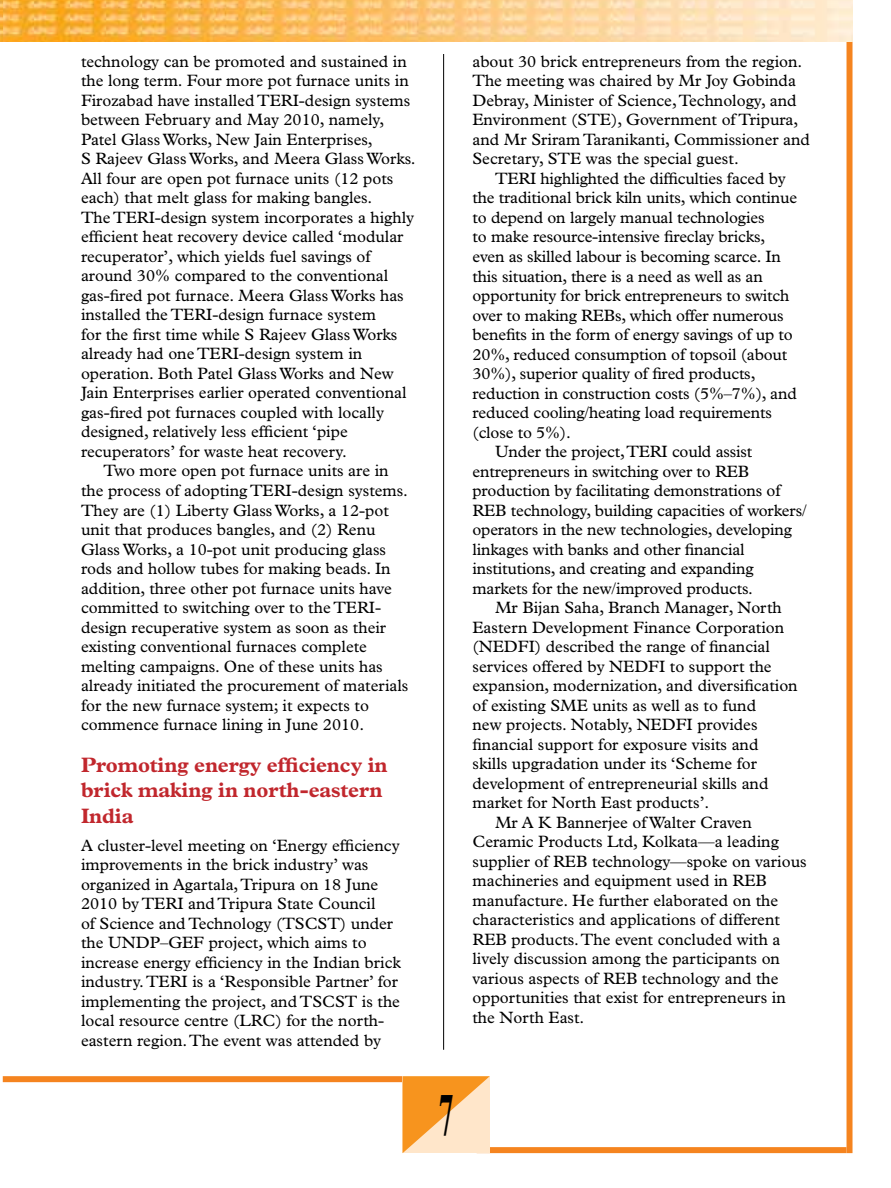
<style>
.page{position:relative;width:891px;height:1188px;background:#fff}
.page>*{position:absolute;margin:0;border:0;box-sizing:border-box;transform-origin:0 0}
.t1{font:700 61.5px "Plantin";color:#000;scale:.5 1}
.t2{font:700 21px/25.5px "Plantin";letter-spacing:-.01em;color:#c1272d}
.t3{font:16.5px/19.5px "Plantin";color:#000}
</style>
<div class="page">
<img style="left:2px;top:0;width:851px;height:41px">
<div style="left:3px;top:1076px;width:449px;height:6px;background:#f5841f"></div>
<div style="left:477px;top:1147px;width:370px;height:6px;background:#f5841f"></div>
<svg style="left:403px;top:1076px;width:87px;height:77px;background:#fbbd74"></svg>
<div style="left:847px;top:1px;width:6px;height:1152px;background:#f5841f"></div>
<img style="left:0;top:0;width:2px;height:41px">
<hr style="left:443px;top:54px;width:1px;height:996px;background:#000">
<p class="t3" style="left:81px;top:51px;width:327px">technology can be promoted and sustained in</p>
<p class="t3" style="left:81px;top:71px;width:329px">the long term. Four more pot furnace units in</p>
<p class="t3" style="left:81px;top:90px;width:331px">Firozabad have installed TERI-design systems</p>
<p class="t3" style="left:81px;top:110px;width:305px">between February and May 2010, namely,</p>
<p class="t3" style="left:81px;top:129px;width:293px">Patel Glass Works, New Jain Enterprises,</p>
<p class="t3" style="left:81px;top:149px;width:336px">S Rajeev Glass Works, and Meera Glass Works.</p>
<p class="t3" style="left:81px;top:168px;width:314px">All four are open pot furnace units (12 pots</p>
<p class="t3" style="left:81px;top:188px;width:293px">each) that melt glass for making bangles.</p>
<p class="t3" style="left:81px;top:208px;width:335px">The TERI-design system incorporates a highly</p>
<p class="t3" style="left:81px;top:227px;width:324px">efficient heat recovery device called ‘modular</p>
<p class="t3" style="left:81px;top:247px;width:291px">recuperator’, which yields fuel savings of</p>
<p class="t3" style="left:81px;top:266px;width:309px">around 30% compared to the conventional</p>
<p class="t3" style="left:81px;top:286px;width:324px">gas-fired pot furnace. Meera Glass Works has</p>
<p class="t3" style="left:81px;top:305px;width:297px">installed the TERI-design furnace system</p>
<p class="t3" style="left:81px;top:325px;width:318px">for the first time while S Rajeev Glass Works</p>
<p class="t3" style="left:81px;top:344px;width:283px">already had one TERI-design system in</p>
<p class="t3" style="left:81px;top:364px;width:314px">operation. Both Patel Glass Works and New</p>
<p class="t3" style="left:81px;top:383px;width:327px">Jain Enterprises earlier operated conventional</p>
<p class="t3" style="left:81px;top:403px;width:305px">gas-fired pot furnaces coupled with locally</p>
<p class="t3" style="left:81px;top:422px;width:268px">designed, relatively less efficient ‘pipe</p>
<p class="t3" style="left:81px;top:442px;width:267px">recuperators’ for waste heat recovery.</p>
<p class="t3" style="left:104px;top:461px;width:287px">Two more open pot furnace units are in</p>
<p class="t3" style="left:81px;top:481px;width:328px">the process of adopting TERI-design systems.</p>
<p class="t3" style="left:81px;top:500px;width:309px">They are (1) Liberty Glass Works, a 12-pot</p>
<p class="t3" style="left:81px;top:520px;width:296px">unit that produces bangles, and (2) Renu</p>
<p class="t3" style="left:81px;top:539px;width:307px">Glass Works, a 10-pot unit producing glass</p>
<p class="t3" style="left:81px;top:559px;width:311px">rods and hollow tubes for making beads. In</p>
<p class="t3" style="left:81px;top:578px;width:312px">addition, three other pot furnace units have</p>
<p class="t3" style="left:81px;top:598px;width:302px">committed to switching over to the TERI-</p>
<p class="t3" style="left:81px;top:617px;width:307px">design recuperative system as soon as their</p>
<p class="t3" style="left:81px;top:637px;width:288px">existing conventional furnaces complete</p>
<p class="t3" style="left:81px;top:656px;width:303px">melting campaigns. One of these units has</p>
<p class="t3" style="left:81px;top:676px;width:329px">already initiated the procurement of materials</p>
<p class="t3" style="left:81px;top:695px;width:289px">for the new furnace system; it expects to</p>
<p class="t3" style="left:81px;top:715px;width:285px">commence furnace lining in June 2010.</p>
<p class="t2" style="left:81px;top:751px;width:308px">Promoting energy efficiency in brick making in north-eastern<br>India</p>
<p class="t3" style="left:81px;top:835px;width:321px">A cluster-level meeting on ‘Energy efficiency improvements in the brick industry’ was organized in Agartala, Tripura on 18 June 2010 by TERI and Tripura State Council<br>of Science and Technology (TSCST) under the UNDP–GEF project, which aims to increase energy efficiency in the Indian brick industry. TERI is a ‘Responsible Partner’ for implementing the project, and TSCST is the local resource centre (LRC) for the north&shy;eastern region. The event was attended by</p>
<p class="t3" style="left:472px;top:52px;width:339px">about 30 brick entrepreneurs from the region.<br>The meeting was chaired by Mr Joy Gobinda Debray, Minister of Science, Technology, and Environment (STE), Government of Tripura, and Mr Sriram Taranikanti, Commissioner and Secretary, STE was the special guest.</p>
<p class="t3" style="left:495px;top:169px;width:292px">TERI highlighted the difficulties faced by</p>
<p class="t3" style="left:472px;top:188px;width:326px">the traditional brick kiln units, which continue</p>
<p class="t3" style="left:472px;top:208px;width:294px">to depend on largely manual technologies</p>
<p class="t3" style="left:472px;top:227px;width:294px">to make resource-intensive fireclay bricks,</p>
<p class="t3" style="left:472px;top:247px;width:310px">even as skilled labour is becoming scarce. In</p>
<p class="t3" style="left:472px;top:266px;width:292px">this situation, there is a need as well as an</p>
<p class="t3" style="left:472px;top:286px;width:318px">opportunity for brick entrepreneurs to switch</p>
<p class="t3" style="left:472px;top:305px;width:313px">over to making REBs, which offer numerous</p>
<p class="t3" style="left:472px;top:325px;width:322px">benefits in the form of energy savings of up to</p>
<p class="t3" style="left:472px;top:344px;width:316px">20%, reduced consumption of topsoil (about</p>
<p class="t3" style="left:472px;top:364px;width:285px">30%), superior quality of fired products,</p>
<p class="t3" style="left:472px;top:383px;width:326px">reduction in construction costs (5%–7%), and</p>
<p class="t3" style="left:472px;top:403px;width:301px">reduced cooling/heating load requirements</p>
<p class="t3" style="left:472px;top:422px;width:100px">(close to 5%).</p>
<p class="t3" style="left:495px;top:442px;width:259px">Under the project, TERI could assist</p>
<p class="t3" style="left:472px;top:461px;width:278px">entrepreneurs in switching over to REB</p>
<p class="t3" style="left:472px;top:481px;width:310px">production by facilitating demonstrations of</p>
<p class="t3" style="left:472px;top:500px;width:336px">REB technology, building capacities of workers/</p>
<p class="t3" style="left:472px;top:520px;width:321px">operators in the new technologies, developing</p>
<p class="t3" style="left:472px;top:539px;width:274px">linkages with banks and other financial</p>
<p class="t3" style="left:472px;top:559px;width:283px">institutions, and creating and expanding</p>
<p class="t3" style="left:472px;top:578px;width:282px">markets for the new/improved products.</p>
<p class="t3" style="left:495px;top:598px;width:288px">Mr Bijan Saha, Branch Manager, North</p>
<p class="t3" style="left:472px;top:617px;width:313px">Eastern Development Finance Corporation</p>
<p class="t3" style="left:472px;top:637px;width:299px">(NEDFI) described the range of financial</p>
<p class="t3" style="left:472px;top:656px;width:301px">services offered by NEDFI to support the</p>
<p class="t3" style="left:472px;top:676px;width:327px">expansion, modernization, and diversification</p>
<p class="t3" style="left:472px;top:695px;width:285px">of existing SME units as well as to fund</p>
<p class="t3" style="left:472px;top:715px;width:287px">new projects. Notably, NEDFI provides</p>
<p class="t3" style="left:472px;top:734px;width:288px">financial support for exposure visits and</p>
<p class="t3" style="left:472px;top:754px;width:286px">skills upgradation under its ‘Scheme for</p>
<p class="t3" style="left:472px;top:773px;width:298px">development of entrepreneurial skills and</p>
<p class="t3" style="left:472px;top:793px;width:238px">market for North East products’.</p>
<p class="t3" style="left:495px;top:812px;width:258px">Mr A K Bannerjee of Walter Craven</p>
<p class="t3" style="left:472px;top:832px;width:308px">Ceramic Products Ltd, Kolkata—a leading</p>
<p class="t3" style="left:472px;top:851px;width:336px">supplier of REB technology—spoke on various</p>
<p class="t3" style="left:472px;top:871px;width:296px">machineries and equipment used in REB</p>
<p class="t3" style="left:472px;top:890px;width:307px">manufacture. He further elaborated on the</p>
<p class="t3" style="left:472px;top:910px;width:309px">characteristics and applications of different</p>
<p class="t3" style="left:472px;top:929px;width:309px">REB products. The event concluded with a</p>
<p class="t3" style="left:472px;top:949px;width:309px">lively discussion among the participants on</p>
<p class="t3" style="left:472px;top:968px;width:308px">various aspects of REB technology and the</p>
<p class="t3" style="left:472px;top:988px;width:315px">opportunities that exist for entrepreneurs in</p>
<p class="t3" style="left:472px;top:1007px;width:113px">the North East.</p>
<h1 class="t1" style="left:438px;top:1078px;width:34px">7</h1>
</div>
